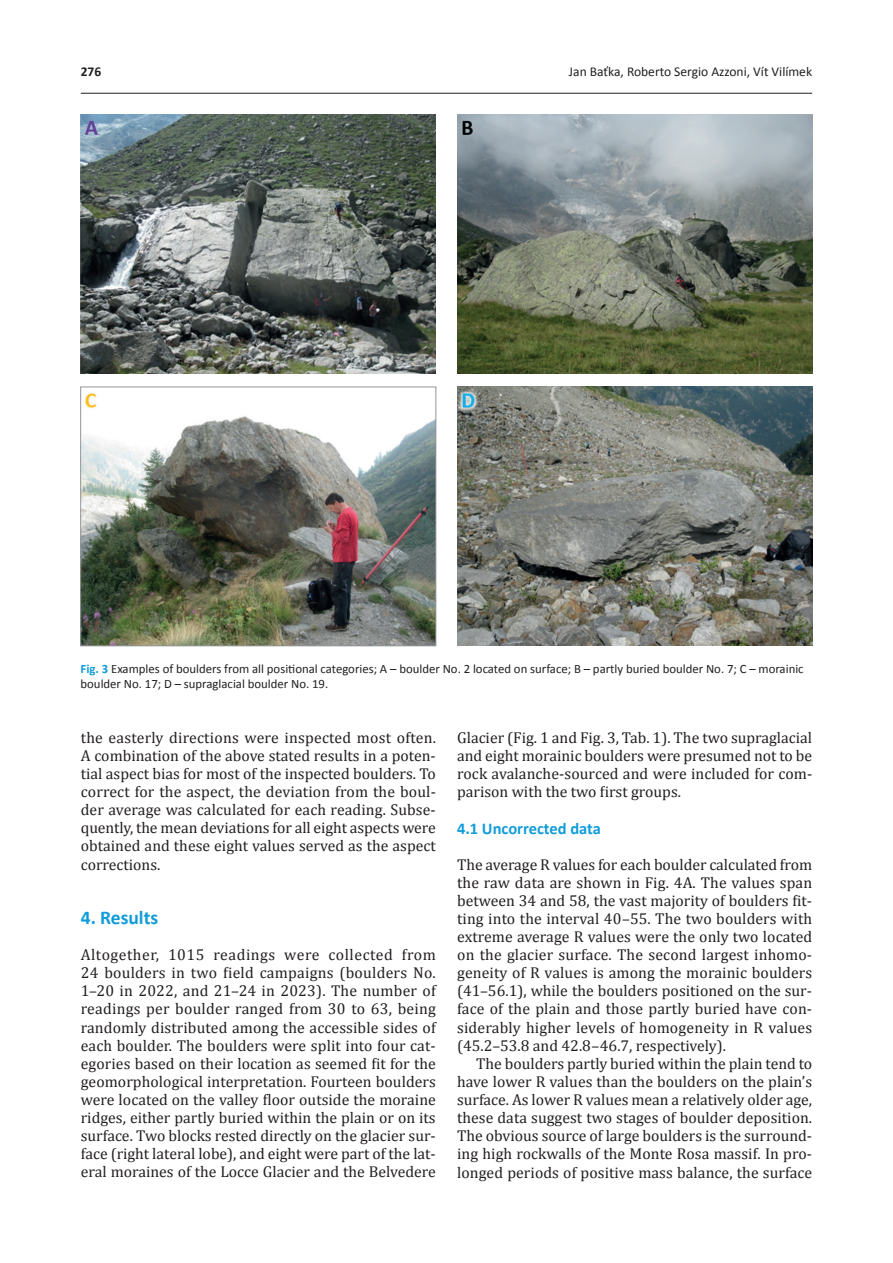
<style>
.page{position:relative;width:893px;height:1263px;background:#fff}
.page>*{position:absolute;margin:0;border:0;box-sizing:border-box;transform-origin:0 0}
.t1{font:700 19.5px "Calibri";color:#109cd9}
.t2{font:700 16.5px "Calibri";color:#109cd9}
.t3{font:15.75px/18.1px "Cambria";color:#231f20;text-align:justify}
.t4{font:13.5px "Calibri";color:#231f20}
.t5{font:700 13.5px "Calibri";color:#231f20}
.t6{font:12.75px/15px "Calibri";color:#231f20}
.s1{font-weight:700;color:#109cd9}
</style>
<div class="page">
<hr style="left:81px;top:93px;width:731px;height:1px;background:#231f20">
<img style="left:83px;top:393px;width:351px;height:251px">
<div style="left:81px;top:387px;width:355px;height:259px;border:1px solid #939598"></div>
<img style="left:81px;top:115px;width:355px;height:259px">
<img style="left:457px;top:387px;width:355px;height:259px">
<img style="left:457px;top:115px;width:355px;height:259px">
<p class="t5" style="left:81px;top:62px;width:22px">276</p>
<p class="t4" style="left:569px;top:62px;width:245px">Jan Baťka, Roberto Sergio Azzoni, Vít Vilímek</p>
<p class="t6" style="left:81px;top:661px;width:725px"><span class="s1">Fig. 3</span> Examples of boulders from all positional categories; A – boulder No. 2 located on surface; B – partly buried boulder No. 7; C – morainic boulder No. 17; D – supraglacial boulder No. 19.</p>
<p class="t3" style="left:81px;top:728px;width:357px">the easterly directions were inspected most often.<br>A combination of the above stated results in a poten&shy;tial aspect bias for most of the inspected boulders. To correct for the aspect, the deviation from the boul&shy;der average was calculated for each reading. Subse&shy;quently, the mean deviations for all eight aspects were obtained and these eight values served as the aspect corrections.</p>
<p class="t1" style="left:81px;top:904px;width:79px">4. Results</p>
<p class="t3" style="left:81px;top:945px;width:357px">Altogether, 1015 readings were collected from 24 boulders in two field campaigns (boulders No.<br>1–20 in 2022, and 21–24 in 2023). The number of readings per boulder ranged from 30 to 63, being randomly distributed among the accessible sides of each boulder. The boulders were split into four cat&shy;egories based on their location as seemed fit for the geomorphological interpretation. Fourteen boulders were located on the valley floor outside the moraine ridges, either partly buried within the plain or on its surface. Two blocks rested directly on the glacier sur&shy;face (right lateral lobe), and eight were part of the lat&shy;eral moraines of the Locce Glacier and the Belvedere</p>
<p class="t3" style="left:457px;top:728px;width:357px">Glacier (Fig. 1 and Fig. 3, Tab. 1). The two supraglacial and eight morainic boulders were presumed not to be rock avalanche-sourced and were included for com&shy;parison with the two first groups.</p>
<p class="t2" style="left:457px;top:817px;width:145px">4.1 Uncorrected data</p>
<p class="t3" style="left:457px;top:855px;width:357px">The average R values for each boulder calculated from the raw data are shown in Fig. 4A. The values span between 34 and 58, the vast majority of boulders fit&shy;ting into the interval 40–55. The two boulders with extreme average R values were the only two located on the glacier surface. The second largest inhomo&shy;geneity of R values is among the morainic boulders (41–56.1), while the boulders positioned on the sur&shy;face of the plain and those partly buried have con&shy;siderably higher levels of homogeneity in R values (45.2–53.8 and 42.8–46.7, respectively).</p>
<p class="t3" style="left:457px;top:1054px;width:357px;text-indent:19px">The boulders partly buried within the plain tend to have lower R values than the boulders on the plain’s surface. As lower R values mean a relatively older age, these data suggest two stages of boulder deposition.<br>The obvious source of large boulders is the surround&shy;ing high rockwalls of the Monte Rosa massif. In pro&shy;longed periods of positive mass balance, the surface</p>
</div>
